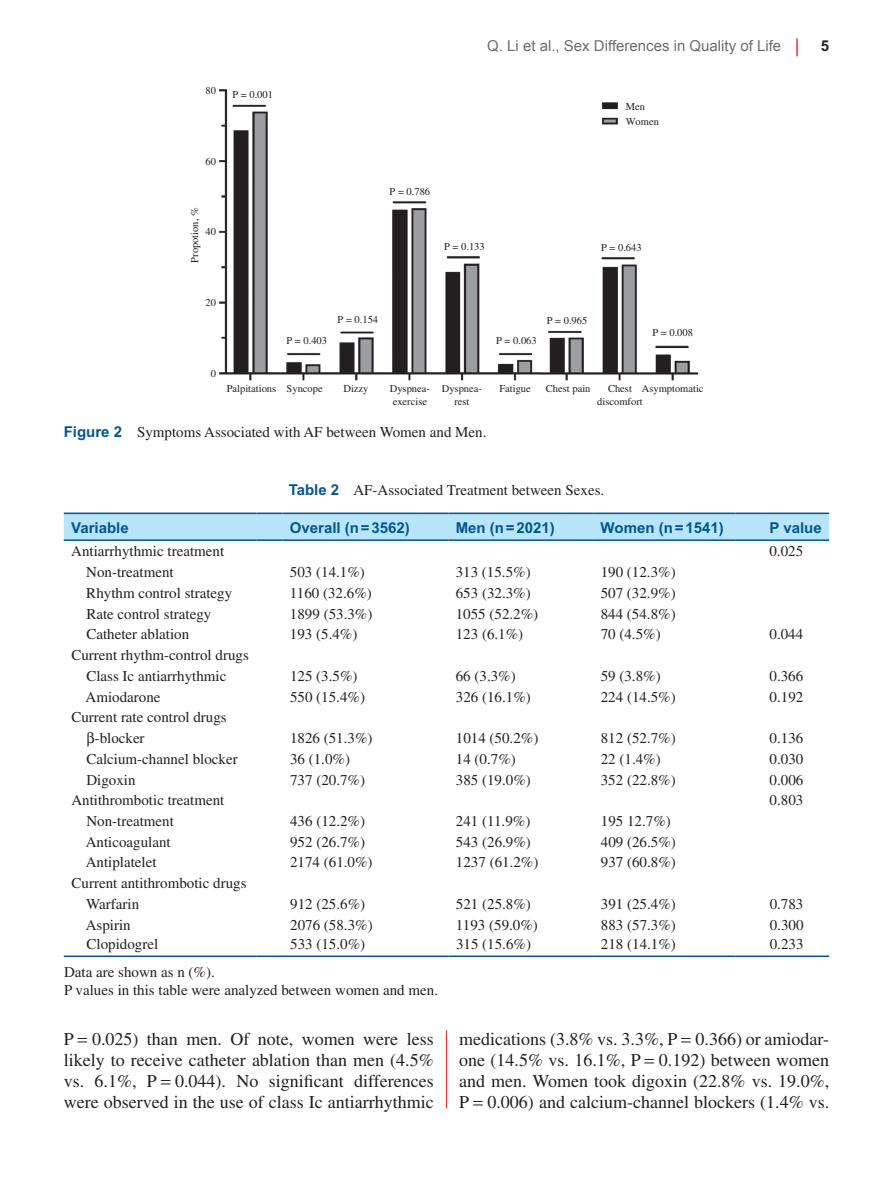
<style>
.page{position:relative;width:893px;height:1191px;background:#fff}
.page>*{position:absolute;margin:0;border:0;box-sizing:border-box;transform-origin:0 0}
.t1{font:18px/21px "Times";color:#231f20;text-align:justify}
.t2{font:15px/20.7px "Times";color:#231f20}
.t3{font:700 15px "Arial";color:#01568d}
.t4{font:15px "Arial";color:#6c6d70}
.t5{font:700 15px "Arial";color:#231f20}
.t6{font:10.5px/12.6px "Times";color:#231f20}
.s1{font-family:"Arial";font-weight:700;color:#01568d}
</style>
<div class="page">
<svg style="left:796px;top:38px;width:2px;height:18px"></svg>
<hr style="left:446px;top:1030px;width:1px;height:78px;background:#ee3034">
<img style="left:218px;top:89px;width:481px;height:292px">
<div style="left:64px;top:514px;width:765px;height:25px;background:#b9e5fa"></div>
<hr style="left:64px;top:955px;width:192px;height:2px;background:#01568d">
<hr style="left:256px;top:955px;width:26px;height:2px;background:#01568d">
<hr style="left:282px;top:955px;width:140px;height:2px;background:#01568d">
<hr style="left:422px;top:955px;width:26px;height:2px;background:#01568d">
<hr style="left:448px;top:955px;width:119px;height:2px;background:#01568d">
<hr style="left:567px;top:955px;width:26px;height:2px;background:#01568d">
<hr style="left:593px;top:955px;width:143px;height:2px;background:#01568d">
<hr style="left:736px;top:955px;width:26px;height:2px;background:#01568d">
<hr style="left:762px;top:955px;width:67px;height:2px;background:#01568d">
<hr style="left:64px;top:512px;width:192px;height:2px;background:#01568d">
<hr style="left:256px;top:512px;width:26px;height:2px;background:#01568d">
<hr style="left:282px;top:512px;width:140px;height:2px;background:#01568d">
<hr style="left:422px;top:512px;width:26px;height:2px;background:#01568d">
<hr style="left:448px;top:512px;width:119px;height:2px;background:#01568d">
<hr style="left:567px;top:512px;width:26px;height:2px;background:#01568d">
<hr style="left:593px;top:512px;width:143px;height:2px;background:#01568d">
<hr style="left:736px;top:512px;width:26px;height:2px;background:#01568d">
<hr style="left:762px;top:512px;width:67px;height:2px;background:#01568d">
<hr style="left:64px;top:539px;width:192px;height:2px;background:#01568d">
<hr style="left:256px;top:539px;width:26px;height:2px;background:#01568d">
<hr style="left:282px;top:539px;width:140px;height:2px;background:#01568d">
<hr style="left:422px;top:539px;width:26px;height:2px;background:#01568d">
<hr style="left:448px;top:539px;width:119px;height:2px;background:#01568d">
<hr style="left:567px;top:539px;width:26px;height:2px;background:#01568d">
<hr style="left:593px;top:539px;width:143px;height:2px;background:#01568d">
<hr style="left:736px;top:539px;width:26px;height:2px;background:#01568d">
<hr style="left:762px;top:539px;width:67px;height:2px;background:#01568d">
<p class="t6" style="left:206px;top:84px;width:12px">80</p>
<p class="t6" style="left:232px;top:88px;width:42px">P = 0.001</p>
<p class="t6" style="left:206px;top:155px;width:12px">60</p>
<p class="t6" style="left:188px;top:263px;width:57px;rotate:-90deg">Propotion, %</p>
<p class="t6" style="left:206px;top:225px;width:12px">40</p>
<p class="t4" style="left:487px;top:36px;width:296px">Q. Li et al., Sex Differences in Quality of Life</p>
<p class="t5" style="left:821px;top:37px;width:10px">5</p>
<p class="t6" style="left:626px;top:98px;width:35px;line-height:15.5px">Men<br>Women</p>
<p class="t6" style="left:390px;top:185px;width:42px">P = 0.786</p>
<p class="t6" style="left:444px;top:240px;width:42px">P = 0.133</p>
<p class="t6" style="left:601px;top:241px;width:42px">P = 0.643</p>
<p class="t6" style="left:206px;top:296px;width:12px">20</p>
<p class="t6" style="left:211px;top:367px;width:7px">0</p>
<p class="t6" style="left:286px;top:334px;width:42px">P = 0.403</p>
<p class="t6" style="left:338px;top:313px;width:42px">P = 0.154</p>
<p class="t6" style="left:496px;top:334px;width:42px">P = 0.063</p>
<p class="t6" style="left:547px;top:314px;width:42px">P = 0.965</p>
<p class="t6" style="left:652px;top:326px;width:42px">P = 0.008</p>
<p class="t6" style="left:227px;top:382px;width:98px">Palpitations Syncope</p>
<p class="t6" style="left:343px;top:382px;width:27px">Dizzy</p>
<p class="t6" style="left:390px;top:382px;width:42px">Dyspnea&shy;exercise</p>
<p class="t6" style="left:442px;top:382px;width:42px;text-align:center">Dyspnea&shy;rest</p>
<p class="t6" style="left:499px;top:382px;width:33px">Fatigue</p>
<p class="t6" style="left:546px;top:382px;width:46px">Chest pain</p>
<p class="t6" style="left:597px;top:382px;width:47px;text-align:center">Chest discomfort</p>
<p class="t6" style="left:642px;top:382px;width:63px">Asymptomatic</p>
<p class="t2" style="left:64px;top:422px;width:424px"><span class="s1">Figure 2</span> Symptoms Associated with AF between Women and Men.</p>
<p class="t2" style="left:289px;top:479px;width:317px"><span class="s1">Table 2</span> AF-Associated Treatment between Sexes.</p>
<p class="t3" style="left:71px;top:519px;width:59px">Variable</p>
<p class="t3" style="left:290px;top:519px;width:122px">Overall (n=3562)</p>
<p class="t3" style="left:456px;top:519px;width:101px">Men (n=2021)</p>
<p class="t3" style="left:601px;top:519px;width:125px">Women (n=1541)</p>
<p class="t3" style="left:769px;top:519px;width:54px">P value</p>
<p class="t2" style="left:71px;top:541px;width:154px">Antiarrhythmic treatment</p>
<p class="t2" style="left:769px;top:541px;width:35px">0.025</p>
<p class="t2" style="left:86px;top:561px;width:89px">Non-treatment</p>
<p class="t2" style="left:290px;top:561px;width:76px">503 (14.1%)</p>
<p class="t2" style="left:456px;top:561px;width:76px">313 (15.5%)</p>
<p class="t2" style="left:601px;top:561px;width:76px">190 (12.3%)</p>
<p class="t2" style="left:86px;top:582px;width:147px">Rhythm control strategy</p>
<p class="t2" style="left:290px;top:582px;width:83px">1160 (32.6%)</p>
<p class="t2" style="left:456px;top:582px;width:76px">653 (32.3%)</p>
<p class="t2" style="left:601px;top:582px;width:76px">507 (32.9%)</p>
<p class="t2" style="left:86px;top:603px;width:126px">Rate control strategy</p>
<p class="t2" style="left:290px;top:603px;width:84px">1899 (53.3%)</p>
<p class="t2" style="left:456px;top:603px;width:84px">1055 (52.2%)</p>
<p class="t2" style="left:601px;top:603px;width:76px">844 (54.8%)</p>
<p class="t2" style="left:86px;top:624px;width:104px">Catheter ablation</p>
<p class="t2" style="left:290px;top:624px;width:69px">193 (5.4%)</p>
<p class="t2" style="left:456px;top:624px;width:69px">123 (6.1%)</p>
<p class="t2" style="left:601px;top:624px;width:61px">70 (4.5%)</p>
<p class="t2" style="left:769px;top:624px;width:35px">0.044</p>
<p class="t2" style="left:71px;top:644px;width:179px;text-align:center">Current rhythm-control drugs<br>Class Ic antiarrhythmic</p>
<p class="t2" style="left:290px;top:665px;width:69px">125 (3.5%)</p>
<p class="t2" style="left:456px;top:665px;width:61px">66 (3.3%)</p>
<p class="t2" style="left:601px;top:665px;width:61px">59 (3.8%)</p>
<p class="t2" style="left:769px;top:665px;width:35px">0.366</p>
<p class="t2" style="left:86px;top:686px;width:76px">Amiodarone</p>
<p class="t2" style="left:290px;top:686px;width:76px">550 (15.4%)</p>
<p class="t2" style="left:456px;top:686px;width:76px">326 (16.1%)</p>
<p class="t2" style="left:601px;top:686px;width:76px">224 (14.5%)</p>
<p class="t2" style="left:770px;top:686px;width:35px">0.192</p>
<p class="t2" style="left:95px;top:707px;width:134px;text-indent:-23px">Current rate control drugs -blocker</p>
<p class="t2" style="left:290px;top:727px;width:84px">1826 (51.3%)</p>
<p class="t2" style="left:456px;top:727px;width:84px">1014 (50.2%)</p>
<p class="t2" style="left:601px;top:727px;width:76px">812 (52.7%)</p>
<p class="t2" style="left:770px;top:727px;width:35px">0.136</p>
<p class="t2" style="left:86px;top:748px;width:153px">Calcium-channel blocker</p>
<p class="t2" style="left:290px;top:748px;width:61px">36 (1.0%)</p>
<p class="t2" style="left:456px;top:748px;width:61px">14 (0.7%)</p>
<p class="t2" style="left:601px;top:748px;width:61px">22 (1.4%)</p>
<p class="t2" style="left:770px;top:748px;width:35px">0.030</p>
<p class="t2" style="left:86px;top:769px;width:51px">Digoxin</p>
<p class="t2" style="left:290px;top:769px;width:76px">737 (20.7%)</p>
<p class="t2" style="left:456px;top:769px;width:76px">385 (19.0%)</p>
<p class="t2" style="left:601px;top:769px;width:76px">352 (22.8%)</p>
<p class="t2" style="left:770px;top:769px;width:35px">0.006</p>
<p class="t2" style="left:71px;top:790px;width:154px">Antithrombotic treatment</p>
<p class="t2" style="left:770px;top:790px;width:35px">0.803</p>
<p class="t2" style="left:86px;top:810px;width:89px">Non-treatment</p>
<p class="t2" style="left:290px;top:810px;width:76px">436 (12.2%)</p>
<p class="t2" style="left:456px;top:810px;width:76px">241 (11.9%)</p>
<p class="t2" style="left:601px;top:810px;width:71px">195 12.7%)</p>
<p class="t2" style="left:86px;top:831px;width:86px">Anticoagulant</p>
<p class="t2" style="left:290px;top:831px;width:76px">952 (26.7%)</p>
<p class="t2" style="left:456px;top:831px;width:76px">543 (26.9%)</p>
<p class="t2" style="left:601px;top:831px;width:76px">409 (26.5%)</p>
<p class="t2" style="left:86px;top:852px;width:72px">Antiplatelet</p>
<p class="t2" style="left:290px;top:852px;width:84px">2174 (61.0%)</p>
<p class="t2" style="left:456px;top:852px;width:84px">1237 (61.2%)</p>
<p class="t2" style="left:601px;top:852px;width:76px">937 (60.8%)</p>
<p class="t2" style="left:86px;top:872px;width:162px;text-indent:-15px">Current antithrombotic drugs<br>Warfarin</p>
<p class="t2" style="left:290px;top:893px;width:76px">912 (25.6%)</p>
<p class="t2" style="left:456px;top:893px;width:76px">521 (25.8%)</p>
<p class="t2" style="left:601px;top:893px;width:76px">391 (25.4%)</p>
<p class="t2" style="left:770px;top:893px;width:35px">0.783</p>
<p class="t2" style="left:86px;top:914px;width:47px">Aspirin</p>
<p class="t2" style="left:290px;top:914px;width:84px">2076 (58.3%)</p>
<p class="t2" style="left:456px;top:914px;width:83px">1193 (59.0%)</p>
<p class="t2" style="left:601px;top:914px;width:76px">883 (57.3%)</p>
<p class="t2" style="left:770px;top:914px;width:35px">0.300</p>
<p class="t2" style="left:87px;top:933px;width:73px">Clopidogrel</p>
<p class="t2" style="left:290px;top:933px;width:76px">533 (15.0%)</p>
<p class="t2" style="left:456px;top:933px;width:76px">315 (15.6%)</p>
<p class="t2" style="left:601px;top:933px;width:76px">218 (14.1%)</p>
<p class="t2" style="left:770px;top:933px;width:35px">0.233</p>
<p class="t2" style="left:64px;top:962px;width:375px;line-height:18px">Data are shown as n (%).<br>P values in this table were analyzed between women and men.</p>
<p class="t1" style="left:64px;top:1028px;width:371px">P 0.025) than men. Of note, women were less likely to receive catheter ablation than men (4.5% vs. 6.1%, P 0.044). No significant differences were observed in the use of class Ic antiarrhythmic</p>
<p class="t1" style="left:459px;top:1028px;width:371px">medications (3.8% vs. 3.3%, P 0.366) or amiodar&shy;one (14.5% vs. 16.1%, P 0.192) between women and men. Women took digoxin (22.8% vs. 19.0%, P 0.006) and calcium-channel blockers (1.4% vs.</p>
</div>
